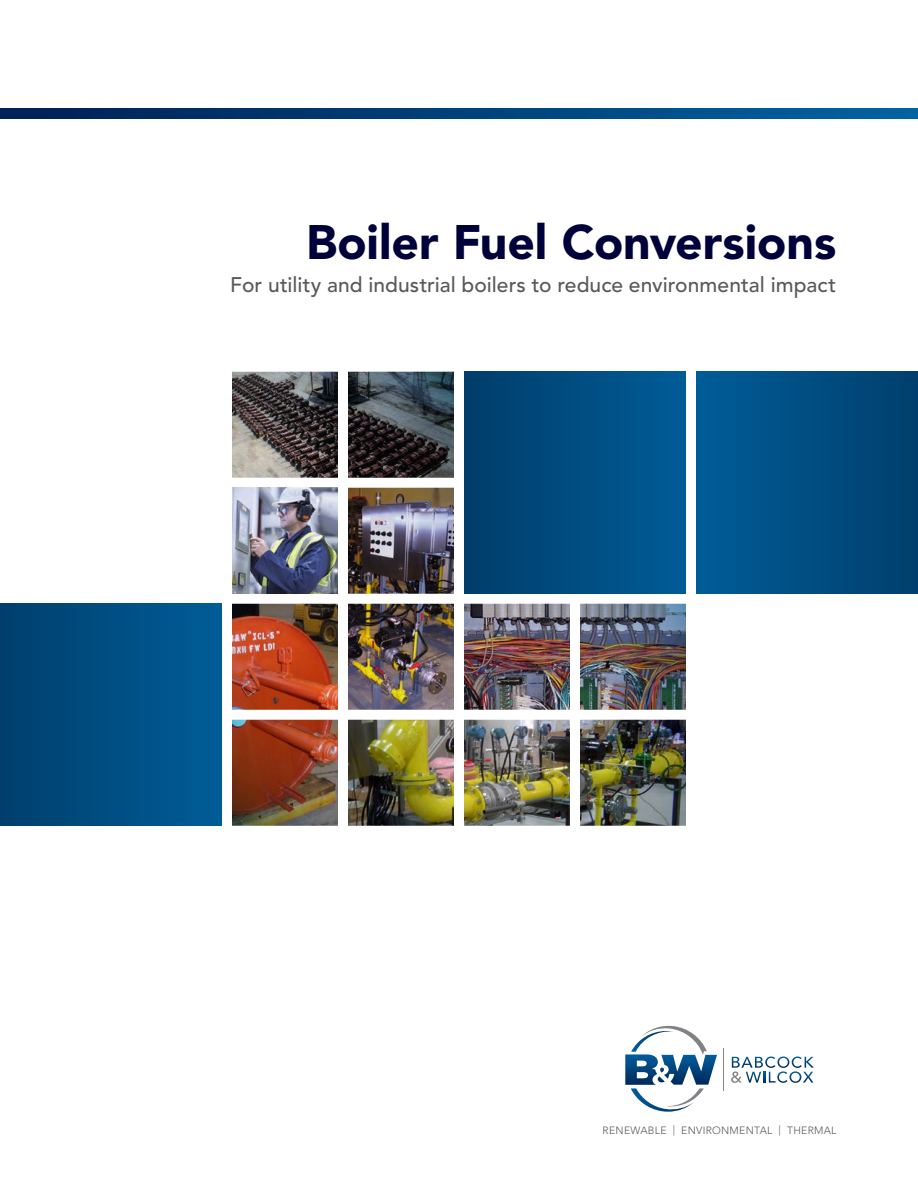
<style>
.page{position:relative;width:918px;height:1188px;background:#fff}
.page>*{position:absolute;margin:0;border:0;box-sizing:border-box;transform-origin:0 0}
.t1{font:900 48px "Avenir LT Std";color:#00013a}
.t2{font:500 21px "Avenir LT Std";color:#58595b}
.t3{font:300 10.5px "Avenir LT Std";letter-spacing:.025em;color:#58595b}
</style>
<div class="page">
<svg style="left:625px;top:1026px;width:92px;height:86px"></svg>
<hr style="left:724px;top:1049px;width:1px;height:42px;background:#808285">
<svg style="left:731px;top:1057px;width:83px;height:26px"></svg>
<img style="left:232px;top:372px;width:454px;height:454px">
<svg style="left:0;top:108px;width:918px;height:10px"></svg>
<div style="left:464px;top:372px;width:222px;height:222px;background:linear-gradient(to right,#003d6a,#005c97)"></div>
<div style="left:696px;top:372px;width:222px;height:222px;background:linear-gradient(to right,#005d98,#003f6d)"></div>
<div style="left:0;top:604px;width:222px;height:222px;background:linear-gradient(to right,#003f6d,#005c97)"></div>
<h1 class="t1" style="left:306px;top:213px;width:532px">Boiler Fuel Conversions</h1>
<p class="t2" style="left:230px;top:273px;width:607px">For utility and industrial boilers to reduce environmental impact</p>
<p class="t3" style="left:603px;top:1125px;width:235px">RENEWABLE | ENVIRONMENTAL | THERMAL</p>
</div>
